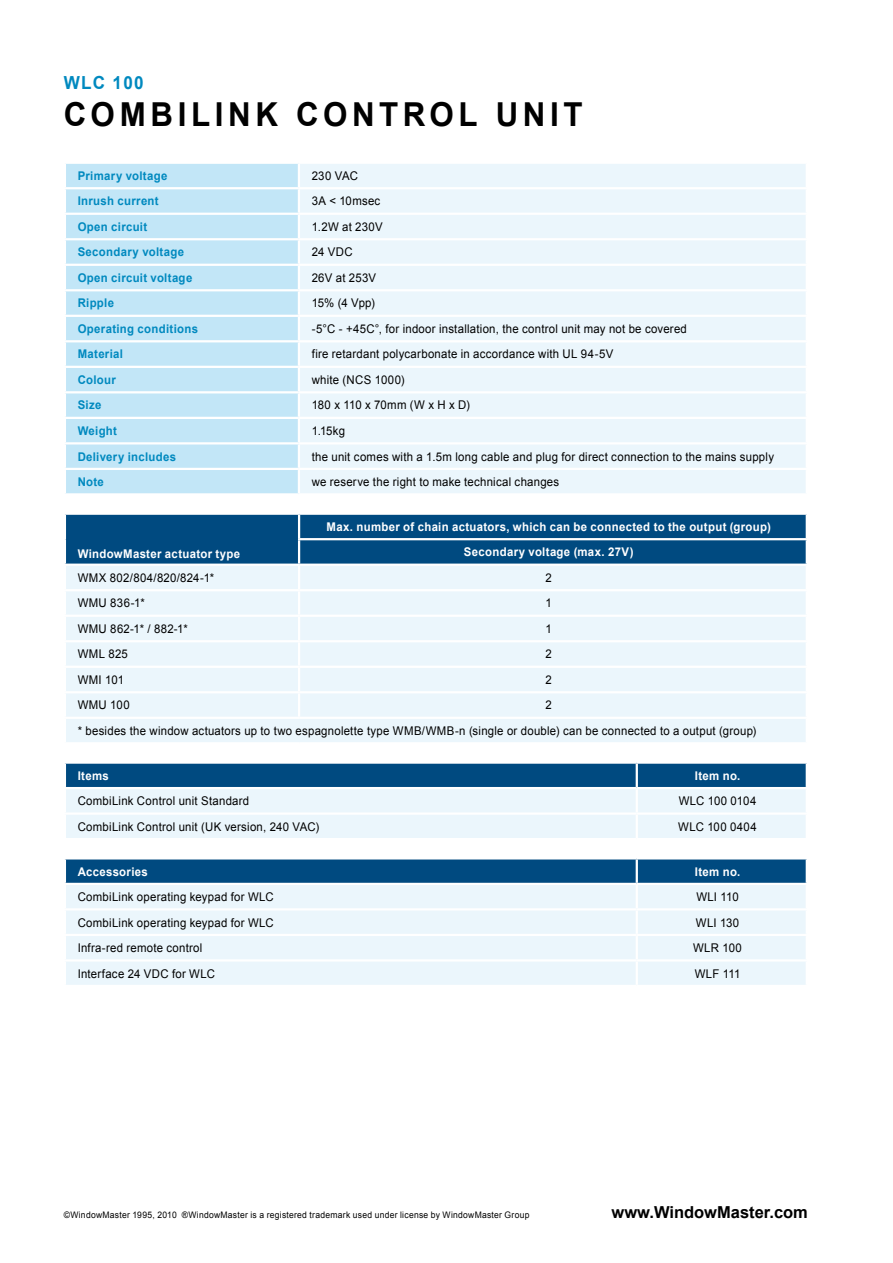
<style>
.page{position:relative;width:893px;height:1263px;background:#fff}
.page>*{position:absolute;margin:0;border:0;box-sizing:border-box;transform-origin:0 0}
.t1{font:700 33px "Arial";letter-spacing:.145em;color:#000;scale:.95 1}
.t2{font:700 18px "Arial";letter-spacing:.075em;color:#0089bf;scale:.95 1}
.t3{font:700 16.5px "Arial";color:#000}
.t4{font:12px/25.5px "Arial";letter-spacing:.02em;color:#000;scale:.95 1}
.t5{font:700 12px/25.5px "Arial";letter-spacing:.03em;color:#fff;text-align:center;scale:.95 1}
.t6{font:700 12px "Arial";letter-spacing:.025em;color:#0089bf;scale:.95 1}
.t7{font:12px "Arial";color:#000;scale:.95 1}
.t8{font:9px "Arial";letter-spacing:.03em;color:#000;scale:.95 1}
</style>
<div class="page">
<div style="left:66px;top:164px;width:232px;height:329px;background:#c2e6f7"></div>
<div style="left:300px;top:164px;width:506px;height:329px;background:#ebf6fc"></div>
<hr style="left:64px;top:187px;width:235px;height:2px;background:#fff">
<hr style="left:299px;top:187px;width:509px;height:2px;background:#fff">
<hr style="left:64px;top:213px;width:235px;height:2px;background:#fff">
<hr style="left:299px;top:213px;width:509px;height:2px;background:#fff">
<hr style="left:64px;top:238px;width:235px;height:2px;background:#fff">
<hr style="left:299px;top:238px;width:509px;height:2px;background:#fff">
<hr style="left:64px;top:264px;width:235px;height:2px;background:#fff">
<hr style="left:299px;top:264px;width:509px;height:2px;background:#fff">
<hr style="left:64px;top:289px;width:235px;height:2px;background:#fff">
<hr style="left:299px;top:289px;width:509px;height:2px;background:#fff">
<hr style="left:64px;top:315px;width:235px;height:2px;background:#fff">
<hr style="left:299px;top:315px;width:509px;height:2px;background:#fff">
<hr style="left:64px;top:340px;width:235px;height:2px;background:#fff">
<hr style="left:299px;top:340px;width:509px;height:2px;background:#fff">
<hr style="left:64px;top:366px;width:235px;height:2px;background:#fff">
<hr style="left:299px;top:366px;width:509px;height:2px;background:#fff">
<hr style="left:64px;top:391px;width:235px;height:2px;background:#fff">
<hr style="left:299px;top:391px;width:509px;height:2px;background:#fff">
<hr style="left:64px;top:417px;width:235px;height:2px;background:#fff">
<hr style="left:299px;top:417px;width:509px;height:2px;background:#fff">
<hr style="left:64px;top:442px;width:235px;height:2px;background:#fff">
<hr style="left:299px;top:442px;width:509px;height:2px;background:#fff">
<hr style="left:64px;top:468px;width:235px;height:2px;background:#fff">
<hr style="left:299px;top:468px;width:509px;height:2px;background:#fff">
<div style="left:66px;top:515px;width:740px;height:49px;background:#004a80"></div>
<div style="left:66px;top:566px;width:740px;height:176px;background:#ebf6fc"></div>
<hr style="left:299px;top:589px;width:509px;height:2px;background:#fff">
<hr style="left:299px;top:615px;width:509px;height:2px;background:#fff">
<hr style="left:299px;top:666px;width:509px;height:2px;background:#fff">
<hr style="left:299px;top:691px;width:509px;height:2px;background:#fff">
<hr style="left:298px;top:515px;width:2px;height:23px;background:#fff">
<hr style="left:298px;top:540px;width:2px;height:24px;background:#fff">
<hr style="left:298px;top:538px;width:510px;height:2px;background:#fff">
<hr style="left:298px;top:566px;width:2px;height:23px;background:#fff">
<hr style="left:64px;top:589px;width:235px;height:2px;background:#fff">
<hr style="left:298px;top:591px;width:2px;height:24px;background:#fff">
<hr style="left:64px;top:615px;width:235px;height:2px;background:#fff">
<hr style="left:298px;top:617px;width:2px;height:23px;background:#fff">
<hr style="left:64px;top:640px;width:235px;height:2px;background:#fff">
<hr style="left:298px;top:642px;width:2px;height:24px;background:#fff">
<hr style="left:299px;top:640px;width:509px;height:2px;background:#fff">
<hr style="left:64px;top:666px;width:235px;height:2px;background:#fff">
<hr style="left:298px;top:668px;width:2px;height:23px;background:#fff">
<hr style="left:64px;top:691px;width:235px;height:2px;background:#fff">
<hr style="left:298px;top:693px;width:2px;height:24px;background:#fff">
<hr style="left:64px;top:717px;width:235px;height:2px;background:#fff">
<hr style="left:299px;top:717px;width:509px;height:2px;background:#fff">
<svg style="left:66px;top:764px;width:740px;height:74px;background:#9cbcd2"></svg>
<hr style="left:64px;top:787px;width:573px;height:2px;background:#fff">
<hr style="left:636px;top:789px;width:2px;height:23px;background:#fff">
<hr style="left:637px;top:787px;width:171px;height:2px;background:#fff">
<hr style="left:64px;top:812px;width:573px;height:3px;background:#fff">
<hr style="left:636px;top:815px;width:2px;height:23px;background:#fff">
<hr style="left:637px;top:812px;width:171px;height:3px;background:#fff">
<hr style="left:636px;top:764px;width:2px;height:23px;background:#fff">
<svg style="left:66px;top:859px;width:740px;height:24px;background:#074f83"></svg>
<div style="left:66px;top:885px;width:740px;height:100px;background:#ebf6fc"></div>
<hr style="left:636px;top:885px;width:2px;height:23px;background:#fff">
<hr style="left:64px;top:908px;width:573px;height:2px;background:#fff">
<hr style="left:636px;top:910px;width:2px;height:24px;background:#fff">
<hr style="left:637px;top:908px;width:171px;height:2px;background:#fff">
<hr style="left:64px;top:934px;width:573px;height:2px;background:#fff">
<hr style="left:636px;top:859px;width:2px;height:24px;background:#fff">
<hr style="left:636px;top:936px;width:2px;height:23px;background:#fff">
<hr style="left:637px;top:934px;width:171px;height:2px;background:#fff">
<hr style="left:64px;top:959px;width:573px;height:2px;background:#fff">
<hr style="left:636px;top:961px;width:2px;height:24px;background:#fff">
<hr style="left:637px;top:959px;width:171px;height:2px;background:#fff">
<h2 class="t2" style="left:64px;top:71px;width:86px">WLC 100</h2>
<h1 class="t1" style="left:64px;top:93px;width:547px">Com biLi nk Control Unit</h1>
<p class="t6" style="left:78px;top:168px;width:96px">Primary voltage</p>
<p class="t4" style="left:312px;top:163px;width:50px">230 VAC</p>
<p class="t6" style="left:78px;top:193px;width:87px">Inrush current</p>
<p class="t4" style="left:312px;top:189px;width:74px">3A &lt; 10msec</p>
<p class="t6" style="left:78px;top:219px;width:75px">Open circuit</p>
<p class="t4" style="left:312px;top:214px;width:76px">1.2W at 230V</p>
<p class="t6" style="left:78px;top:244px;width:113px">Secondary voltage</p>
<p class="t4" style="left:312px;top:240px;width:45px">24 VDC</p>
<p class="t6" style="left:78px;top:270px;width:122px">Open circuit voltage</p>
<p class="t4" style="left:312px;top:265px;width:69px">26V at 253V</p>
<p class="t6" style="left:78px;top:295px;width:40px">Ripple</p>
<p class="t4" style="left:312px;top:291px;width:68px">15% (4 Vpp)</p>
<p class="t6" style="left:78px;top:321px;width:128px">Operating conditions</p>
<p class="t4" style="left:312px;top:316px;width:396px">-5°C - +45C°, for indoor installation, the control unit may not be covered</p>
<p class="t6" style="left:78px;top:346px;width:49px">Material</p>
<p class="t4" style="left:312px;top:342px;width:319px">fire retardant polycarbonate in accordance with UL 94-5V</p>
<p class="t6" style="left:78px;top:372px;width:42px">Colour</p>
<p class="t4" style="left:312px;top:367px;width:99px">white (NCS 1000)</p>
<p class="t6" style="left:78px;top:397px;width:27px">Size</p>
<p class="t4" style="left:312px;top:393px;width:168px">180 x 110 x 70mm (W x H x D)</p>
<p class="t6" style="left:78px;top:423px;width:43px">Weight</p>
<p class="t4" style="left:312px;top:418px;width:37px">1.15kg</p>
<p class="t6" style="left:78px;top:448px;width:105px">Delivery includes</p>
<p class="t4" style="left:312px;top:444px;width:488px">the unit comes with a 1.5m long cable and plug for direct connection to the mains supply</p>
<p class="t6" style="left:78px;top:474px;width:29px">Note</p>
<p class="t4" style="left:312px;top:469px;width:262px">we reserve the right to make technical changes</p>
<p class="t5" style="left:78px;top:542px;width:173px">WindowMaster actuator type</p>
<p class="t5" style="left:327px;top:514px;width:469px">Max. number of chain actuators, which can be connected to the output (group)<br>Secondary voltage (max. 27V)</p>
<p class="t4" style="left:78px;top:565px;width:145px">WMX 802/804/820/824-1*</p>
<p class="t4" style="left:545px;top:565px;width:8px">2</p>
<p class="t4" style="left:78px;top:590px;width:72px">WMU 836-1*</p>
<p class="t4" style="left:545px;top:590px;width:8px">1</p>
<p class="t4" style="left:78px;top:616px;width:117px">WMU 862-1* / 882-1*</p>
<p class="t4" style="left:545px;top:616px;width:8px">1</p>
<p class="t4" style="left:78px;top:641px;width:54px">WML 825</p>
<p class="t4" style="left:545px;top:641px;width:8px">2</p>
<p class="t4" style="left:78px;top:667px;width:50px">WMI 101</p>
<p class="t4" style="left:545px;top:667px;width:8px">2</p>
<p class="t4" style="left:78px;top:692px;width:56px">WMU 100</p>
<p class="t4" style="left:78px;top:692px;width:716px;text-indent:468px">2<br>* besides the window actuators up to two espagnolette type WMB/WMB-n (single or double) can be connected to a output (group)</p>
<p class="t5" style="left:78px;top:763px;width:34px">Items</p>
<p class="t5" style="left:695px;top:763px;width:49px">Item no.</p>
<p class="t4" style="left:78px;top:788px;width:182px">CombiLink Control unit Standard</p>
<p class="t7" style="left:679px;top:793px;width:83px">WLC 100 0104</p>
<p class="t4" style="left:78px;top:814px;width:256px">CombiLink Control unit (UK version, 240 VAC)</p>
<p class="t4" style="left:678px;top:814px;width:84px">WLC 100 0404</p>
<p class="t5" style="left:78px;top:859px;width:76px">Accessories</p>
<p class="t5" style="left:695px;top:859px;width:49px">Item no.</p>
<p class="t4" style="left:78px;top:884px;width:208px">CombiLink operating keypad for WLC</p>
<p class="t4" style="left:696px;top:884px;width:46px">WLI 110</p>
<p class="t4" style="left:78px;top:910px;width:208px">CombiLink operating keypad for WLC</p>
<p class="t4" style="left:696px;top:910px;width:47px">WLI 130</p>
<p class="t4" style="left:78px;top:935px;width:133px">Infra-red remote control</p>
<p class="t4" style="left:693px;top:935px;width:53px">WLR 100</p>
<p class="t4" style="left:78px;top:961px;width:146px">Interface 24 VDC for WLC</p>
<p class="t4" style="left:695px;top:961px;width:49px">WLF 111</p>
<p class="t8" style="left:64px;top:1209px;width:492px">©WindowMaster 1995, 2010 ®WindowMaster is a registered trademark used under license by WindowMaster Group</p>
<h3 class="t3" style="left:612px;top:1201px;width:198px">www.WindowMaster.com</h3>
</div>
